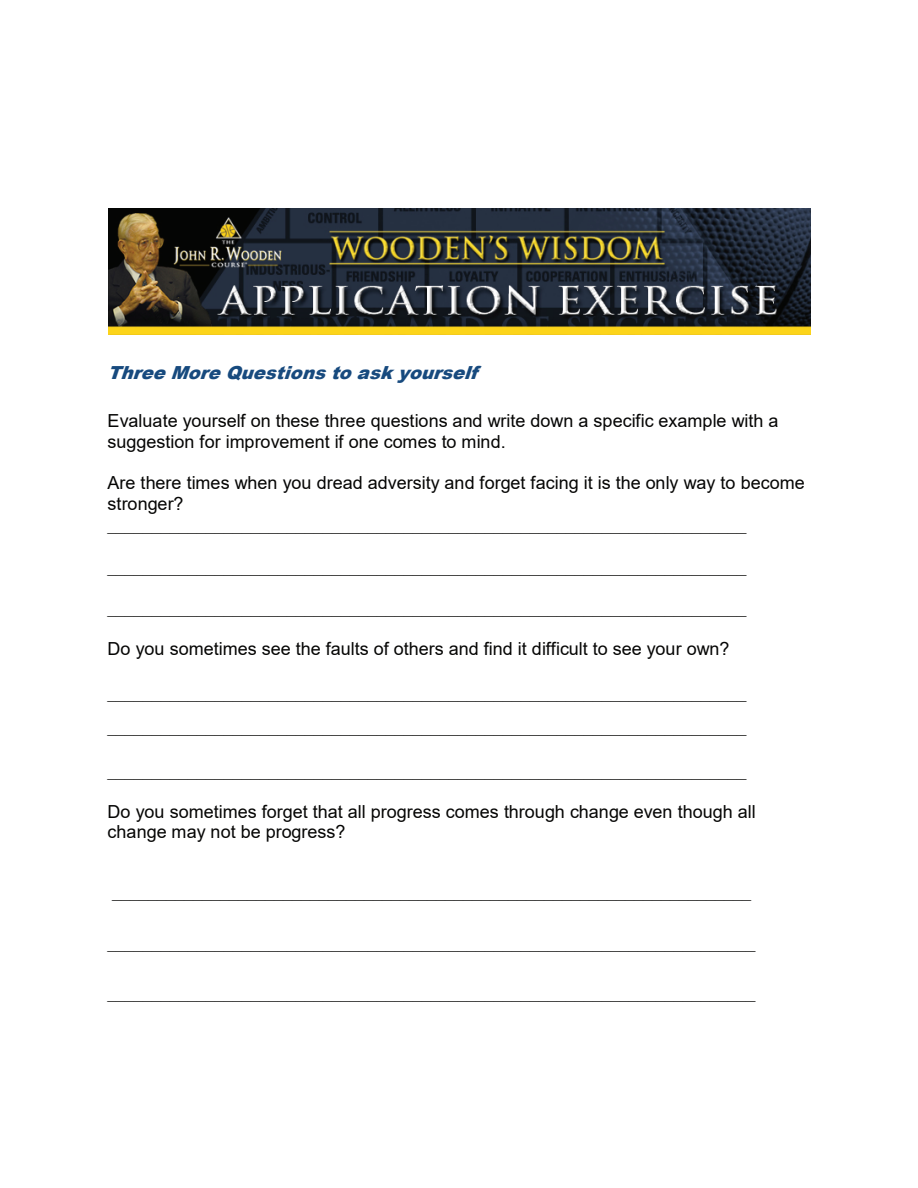
<style>
.page{position:relative;width:918px;height:1188px;background:#fff}
.page>*{position:absolute;margin:0;border:0;box-sizing:border-box;transform-origin:0 0}
.t1{font:18px/34.5px "Times New Roman";color:#050504}
.t2{font:18px/20.7px "Arial";color:#050504}
.t3{font:italic 900 18px "Arial";color:#174a7e}
</style>
<div class="page">
<img style="left:108px;top:208px;width:702px;height:126px">
<p class="t3" style="left:108px;top:360px;width:379px">Three More Questions to ask yourself</p>
<p class="t2" style="left:108px;top:410px;width:673px">Evaluate yourself on these three questions and write down a specific example with a suggestion for improvement if one comes to mind.</p>
<p class="t2" style="left:108px;top:472px;width:699px">Are there times when you dread adversity and forget facing it is the only way to become stronger?</p>
<p class="t1" style="left:108px;top:506px;width:641px">_______________________________________________________________________</p>
<p class="t1" style="left:108px;top:548px;width:641px">_______________________________________________________________________</p>
<p class="t1" style="left:108px;top:589px;width:641px">_______________________________________________________________________</p>
<p class="t2" style="left:108px;top:638px;width:623px">Do you sometimes see the faults of others and find it difficult to see your own?</p>
<p class="t1" style="left:108px;top:674px;width:641px">_______________________________________________________________________ _______________________________________________________________________</p>
<p class="t1" style="left:108px;top:752px;width:640px">_______________________________________________________________________</p>
<p class="t2" style="left:108px;top:801px;width:650px">Do you sometimes forget that all progress comes through change even though all change may not be progress?</p>
<p class="t1" style="left:112px;top:873px;width:640px">_______________________________________________________________________</p>
<p class="t1" style="left:108px;top:924px;width:650px">________________________________________________________________________</p>
<p class="t1" style="left:108px;top:974px;width:650px">________________________________________________________________________</p>
</div>
